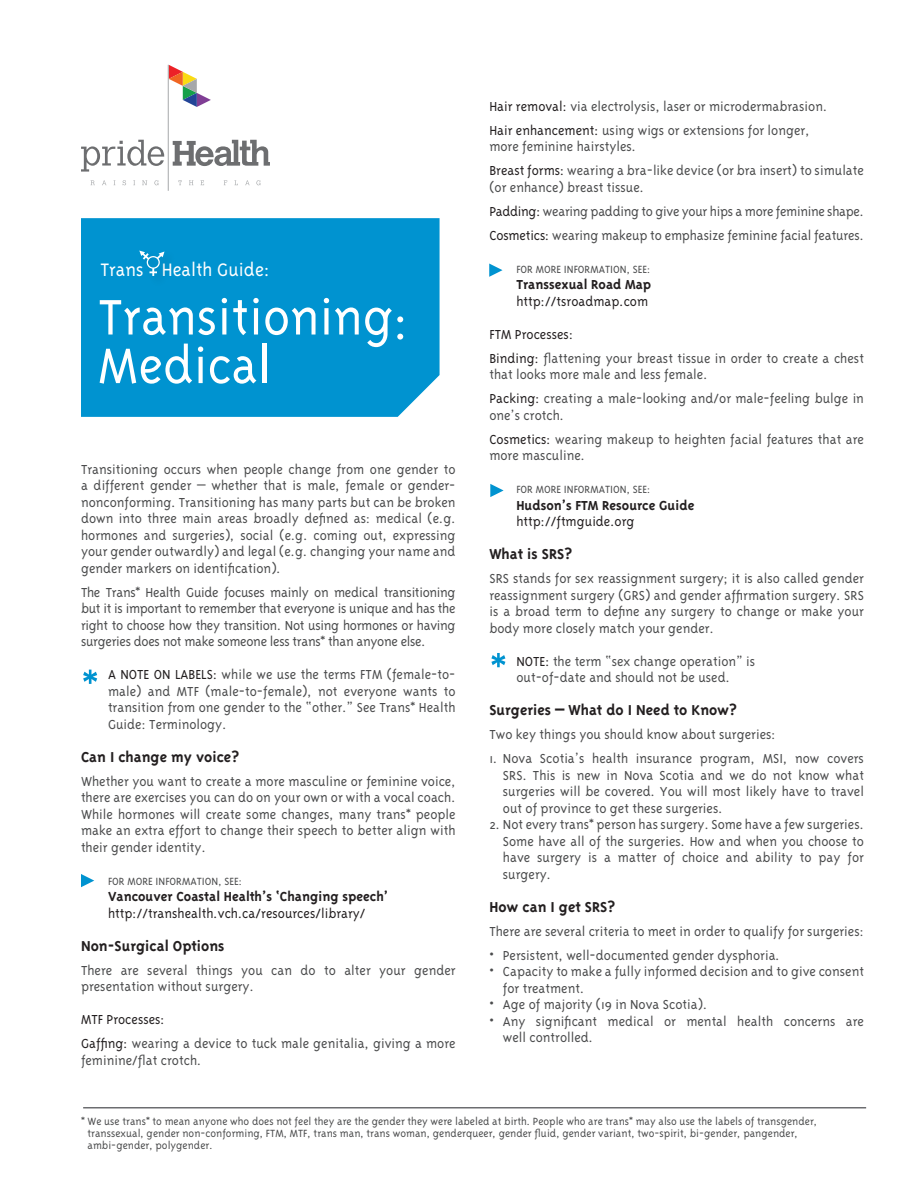
<style>
.page{position:relative;width:918px;height:1188px;background:#fff}
.page>*{position:absolute;margin:0;border:0;box-sizing:border-box;transform-origin:0 0}
.t1{font:57.3px "Triplex";color:#fff}
.t2{font:20.7px "Triplex";color:#fff}
.t3{font:700 16.5px "Triplex";color:#231f20}
.t4{font:300 15px/16.5px "Triplex";color:#4b4c4d}
.t5{font:300 15px "Triplex";color:#231f20}
.t6{font:700 15px "Triplex";color:#231f20}
.t7{font:15px/16.5px "Triplex";color:#4b4c4d}
.t8{font:300 15px "Triplex";letter-spacing:-.02em;color:#4b4c4d}
.t9{font:300 12px/12px "Triplex";color:#4b4c4d}
.t10{font:12px "Triplex";color:#4b4c4d}
.s1{font-weight:400;color:#231f20}
.s2{color:#231f20}
</style>
<div class="page">
<div style="left:81px;top:218px;width:359px;height:199px;background:#0093d0"></div>
<div style="left:137px;top:248px;width:40px;height:40px;background:#0093d0"></div>
<svg style="left:139px;top:251px;width:25px;height:25px"></svg>
<svg style="left:491px;top:653px;width:14px;height:14px"></svg>
<svg style="left:489px;top:264px;width:14px;height:13px"></svg>
<svg style="left:490px;top:484px;width:14px;height:13px"></svg>
<svg style="left:81px;top:874px;width:13px;height:13px"></svg>
<svg style="left:91px;top:180px;width:4px;height:5px"></svg>
<svg style="left:102px;top:180px;width:4px;height:5px"></svg>
<svg style="left:123px;top:180px;width:3px;height:5px"></svg>
<svg style="left:142px;top:180px;width:5px;height:5px"></svg>
<svg style="left:154px;top:180px;width:4px;height:5px"></svg>
<svg style="left:178px;top:180px;width:4px;height:5px"></svg>
<svg style="left:189px;top:180px;width:4px;height:5px"></svg>
<svg style="left:200px;top:180px;width:4px;height:5px"></svg>
<svg style="left:245px;top:180px;width:5px;height:5px"></svg>
<svg style="left:256px;top:180px;width:4px;height:5px"></svg>
<svg style="left:169px;top:65px;width:42px;height:42px"></svg>
<hr style="left:168px;top:65px;width:1px;height:126px;background:#a6a8aa">
<svg style="left:81px;top:140px;width:83px;height:32px"></svg>
<svg style="left:173px;top:140px;width:97px;height:26px"></svg>
<hr style="left:83px;top:1107px;width:783px;height:1px;background:#6c6d70">
<svg style="left:83px;top:670px;width:14px;height:14px"></svg>
<p class="t2" style="left:100px;top:258px;width:171px">Trans Health Guide:</p>
<p class="t1" style="left:98px;top:285px;width:313px">Transitioning:</p>
<p class="t1" style="left:98px;top:334px;width:175px">Medical</p>
<p class="t4" style="left:81px;top:461px;width:376px;text-align:justify">Transitioning occurs when people change from one gender to a different gender – whether that is male, female or gender&shy;nonconforming. Transitioning has many parts but can be broken down into three main areas broadly defined as: medical (e.g. hormones and surgeries), social (e.g. coming out, expressing your gender outwardly) and legal (e.g. changing your name and gender markers on identification).</p>
<p class="t4" style="left:81px;top:584px;width:376px;text-align:justify">The Trans* Health Guide focuses mainly on medical transitioning but it is important to remember that everyone is unique and has the right to choose how they transition. Not using hormones or having surgeries does not make someone less trans* than anyone else.</p>
<p class="t4" style="left:108px;top:666px;width:349px;text-align:justify"><span class="s1">A NOTE ON LABELS:</span> while we use the terms FTM (female-to&shy;male) and MTF (male-to-female), not everyone wants to transition from one gender to the “other.” See Trans* Health Guide: Terminology.</p>
<p class="t3" style="left:81px;top:747px;width:160px">Can I change my voice?</p>
<p class="t4" style="left:81px;top:773px;width:376px;text-align:justify">Whether you want to create a more masculine or feminine voice, there are exercises you can do on your own or with a vocal coach.<br>While hormones will create some changes, many trans* people make an extra effort to change their speech to better align with their gender identity.</p>
<p class="t10" style="left:108px;top:875px;width:136px">FOR MORE INFORMATION, SEE:</p>
<p class="t6" style="left:108px;top:888px;width:282px">Vancouver Coastal Health’s ‘Changing speech’</p>
<p class="t5" style="left:108px;top:905px;width:259px">http://transhealth.vch.ca/resources/library/</p>
<p class="t3" style="left:81px;top:936px;width:145px">Non-Surgical Options</p>
<p class="t4" style="left:81px;top:962px;width:376px">There are several things you can do to alter your gender presentation without surgery.</p>
<p class="t5" style="left:81px;top:1011px;width:85px">MTF Processes:</p>
<p class="t4" style="left:81px;top:1035px;width:376px"><span class="s2">Gaffing:</span> wearing a device to tuck male genitalia, giving a more feminine/flat crotch.</p>
<p class="t4" style="left:489px;top:98px;width:339px"><span class="s2">Hair removal:</span> via electrolysis, laser or microdermabrasion.</p>
<p class="t4" style="left:489px;top:122px;width:322px"><span class="s2">Hair enhancement:</span> using wigs or extensions for longer,</p>
<p class="t4" style="left:489px;top:138px;width:148px">more feminine hairstyles.</p>
<p class="t4" style="left:489px;top:162px;width:376px"><span class="s2">Breast forms:</span> wearing a bra-like device (or bra insert) to simulate (or enhance) breast tissue.</p>
<p class="t8" style="left:489px;top:203px;width:376px"><span class="s2">Padding:</span> wearing padding to give your hips a more feminine shape.</p>
<p class="t4" style="left:489px;top:227px;width:376px"><span class="s2">Cosmetics:</span> wearing makeup to emphasize feminine facial features.</p>
<p class="t10" style="left:516px;top:263px;width:136px">FOR MORE INFORMATION, SEE:</p>
<p class="t6" style="left:516px;top:276px;width:136px">Transsexual Road Map</p>
<p class="t5" style="left:516px;top:293px;width:133px">http://tsroadmap.com</p>
<p class="t5" style="left:489px;top:326px;width:85px">FTM Processes:</p>
<p class="t4" style="left:489px;top:350px;width:376px"><span class="s2">Binding:</span> flattening your breast tissue in order to create a chest that looks more male and less female.</p>
<p class="t4" style="left:489px;top:390px;width:376px"><span class="s2">Packing:</span> creating a male-looking and/or male-feeling bulge in one’s crotch.</p>
<p class="t4" style="left:489px;top:431px;width:376px"><span class="s2">Cosmetics:</span> wearing makeup to heighten facial features that are more masculine.</p>
<p class="t10" style="left:516px;top:483px;width:136px">FOR MORE INFORMATION, SEE:</p>
<p class="t6" style="left:516px;top:497px;width:180px">Hudson’s FTM Resource Guide</p>
<p class="t5" style="left:516px;top:513px;width:120px">http://ftmguide.org</p>
<p class="t3" style="left:489px;top:545px;width:84px">What is SRS?</p>
<p class="t4" style="left:489px;top:570px;width:376px;text-align:justify">SRS stands for sex reassignment surgery; it is also called gender reassignment surgery (GRS) and gender affirmation surgery. SRS is a broad term to define any surgery to change or make your body more closely match your gender.</p>
<p class="t7" style="left:516px;top:653px;width:240px"><span class="s2">NOTE:</span> the term “sex change operation” is out-of-date and should not be used.</p>
<p class="t3" style="left:489px;top:701px;width:249px">Surgeries – What do I Need to Know?</p>
<p class="t4" style="left:489px;top:726px;width:288px">Two key things you should know about surgeries:</p>
<p class="t4" style="left:503px;top:750px;width:363px;text-align:justify;text-indent:-14px">1. Nova Scotia’s health insurance program, MSI, now covers SRS. This is new in Nova Scotia and we do not know what surgeries will be covered. You will most likely have to travel out of province to get these surgeries.</p>
<p class="t4" style="left:503px;top:816px;width:363px;text-align:justify;text-indent:-14px">2. Not every trans* person has surgery. Some have a few surgeries.<br>Some have all of the surgeries. How and when you choose to have surgery is a matter of choice and ability to pay for surgery.</p>
<p class="t3" style="left:489px;top:897px;width:127px">How can I get SRS?</p>
<p class="t4" style="left:489px;top:923px;width:376px">There are several criteria to meet in order to qualify for surgeries:</p>
<p class="t4" style="left:489px;top:947px;width:292px">• Persistent, well-documented gender dysphoria.</p>
<p class="t4" style="left:503px;top:963px;width:363px;text-indent:-14px">• Capacity to make a fully informed decision and to give consent for treatment.</p>
<p class="t4" style="left:489px;top:996px;width:219px">• Age of majority (19 in Nova Scotia).</p>
<p class="t4" style="left:503px;top:1013px;width:363px;text-indent:-14px">• Any significant medical or mental health concerns are well controlled.</p>
<p class="t9" style="left:88px;top:1115px;width:731px;text-indent:-7px">* We use trans* to mean anyone who does not feel they are the gender they were labeled at birth. People who are trans* may also use the labels of transgender, transsexual, gender non-conforming, FTM, MTF, trans man, trans woman, genderqueer, gender fluid, gender variant, two-spirit, bi-gender, pangender, ambi-gender, polygender.</p>
</div>
